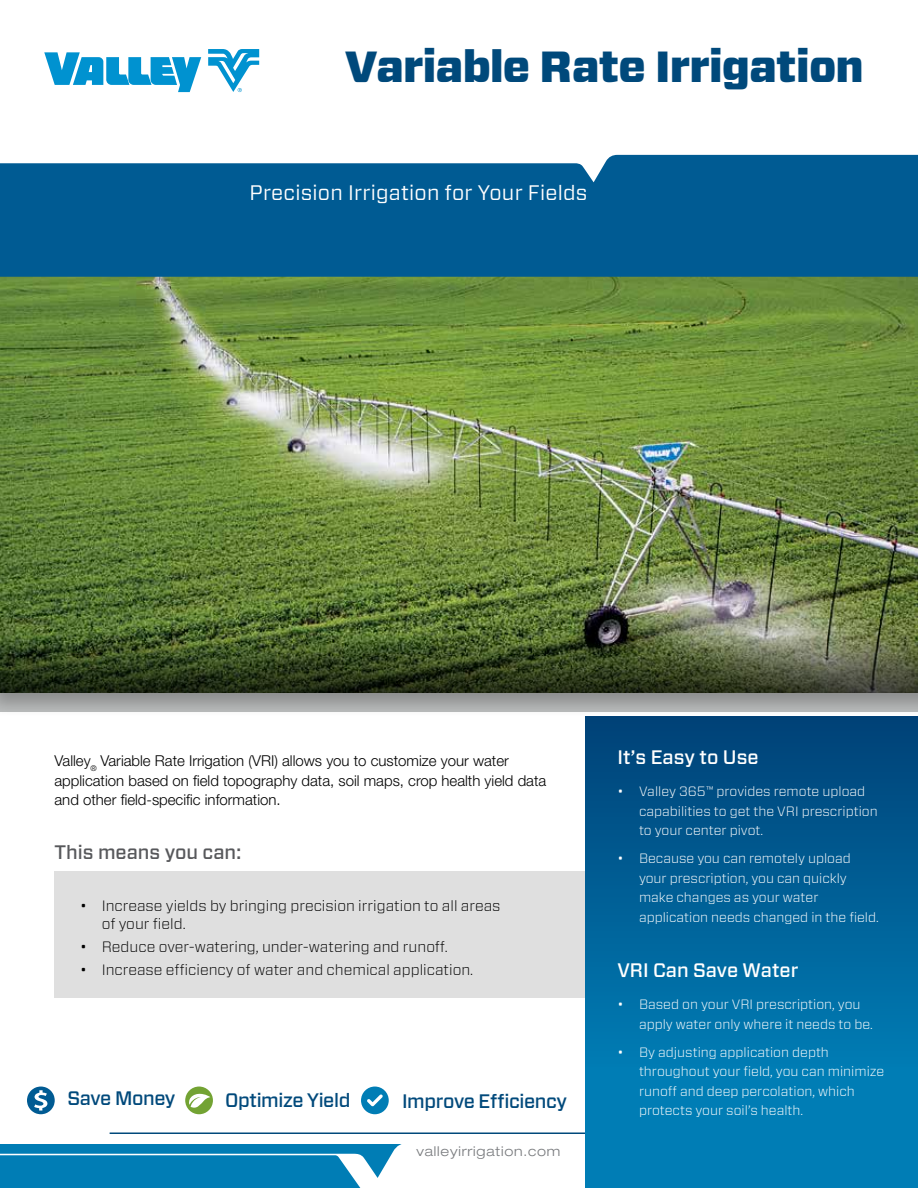
<style>
.page{position:relative;width:918px;height:1188px;background:#fff}
.page>*{position:absolute;margin:0;border:0;box-sizing:border-box;transform-origin:0 0}
.t1{font:900 43.5px "Forza";letter-spacing:-.02em;color:#00497b}
.t2{font:21px "Forza";letter-spacing:.01em;color:#fff}
.t3{font:500 19.5px "Forza";letter-spacing:-.02em;color:#00497b}
.t4{font:500 19.5px "Forza";color:#fff}
.t5{font:500 19.5px "Forza";color:#57585b}
.t6{font:300 15px/19.5px "Helvetica Neue LT Pro";color:#000}
.t7{font:300 15px/18px "Forza";color:#000}
.t8{font:300 13.5px/19.5px "Forza";color:#fff}
.t9{font:300 expanded 13.5px "Helvetica Neue LT Pro";letter-spacing:.06em;color:#787a7d}
</style>
<div class="page">
<div style="left:54px;top:872px;width:532px;height:126px;background:#dfdfdf"></div>
<div style="left:0;top:269px;width:918px;height:449px;background:#000;opacity:.26"></div>
<img style="left:0;top:277px;width:918px;height:355px">
<svg style="left:0;top:632px;width:918px;height:61px;background:#3f4d2a"></svg>
<svg style="left:208px;top:49px;width:51px;height:43px"></svg>
<svg style="left:44px;top:52px;width:157px;height:40px"></svg>
<div style="left:0;top:155px;width:918px;height:122px;background:#005b93"></div>
<svg style="left:27px;top:1087px;width:28px;height:27px"></svg>
<div style="left:185px;top:1087px;width:28px;height:27px;background:#73a333;border-radius:50%"></div>
<svg style="left:189px;top:1093px;width:21px;height:17px"></svg>
<div style="left:361px;top:1087px;width:28px;height:27px;background:#007db5;border-radius:50%"></div>
<svg style="left:367px;top:1094px;width:16px;height:13px"></svg>
<svg style="left:0;top:1144px;width:402px;height:44px;background:#1d8bbd"></svg>
<hr style="left:110px;top:1132px;width:808px;height:2px;background:#00497b">
<div style="left:585px;top:716px;width:333px;height:472px;background:#007db5"></div>
<div style="left:585px;top:716px;width:333px;height:351px;background:linear-gradient(to bottom,#004177,#007cb4)"></div>
<h1 class="t1" style="left:345px;top:38px;width:521px">Variable Rate Irrigation</h1>
<h2 class="t2" style="left:250px;top:179px;width:339px">Precision Irrigation for Your Fields</h2>
<p class="t6" style="left:55px;top:751px;width:493px">Valley<sub>®</sub> Variable Rate Irrigation (VRI) allows you to customize your water application based on field topography data, soil maps, crop health yield data and other field-specific information.</p>
<h3 class="t5" style="left:55px;top:839px;width:189px">This means you can:</h3>
<p class="t7" style="left:102px;top:896px;width:400px;text-indent:-22px">• Increase yields by bringing precision irrigation to all areas of your field.</p>
<p class="t7" style="left:80px;top:937px;width:369px">• Reduce over-watering, under-watering and runoff.</p>
<p class="t7" style="left:80px;top:961px;width:395px">• Increase efficiency of water and chemical application.</p>
<h3 class="t3" style="left:68px;top:1086px;width:110px">Save Money</h3>
<h3 class="t3" style="left:225px;top:1087px;width:127px">Optimize Yield</h3>
<h3 class="t3" style="left:402px;top:1088px;width:167px">Improve Efficiency</h3>
<p class="t9" style="left:417px;top:1143px;width:145px">valleyirrigation.com</p>
<h3 class="t4" style="left:617px;top:744px;width:143px">It’s Easy to Use</h3>
<p class="t8" style="left:639px;top:781px;width:240px;text-indent:-22px">• Valley 365<sup>™</sup> provides remote upload capabilities to get the VRI prescription to your center pivot.</p>
<p class="t8" style="left:639px;top:848px;width:241px;text-indent:-22px">• Because you can remotely upload your prescription, you can quickly make changes as your water application needs changed in the field.</p>
<h3 class="t4" style="left:617px;top:957px;width:183px">VRI Can Save Water</h3>
<p class="t8" style="left:639px;top:995px;width:235px;text-indent:-22px">• Based on your VRI prescription, you apply water only where it needs to be.</p>
<p class="t8" style="left:639px;top:1042px;width:247px;text-indent:-22px">• By adjusting application depth throughout your field, you can minimize runoff and deep percolation, which protects your soil’s health.</p>
</div>
